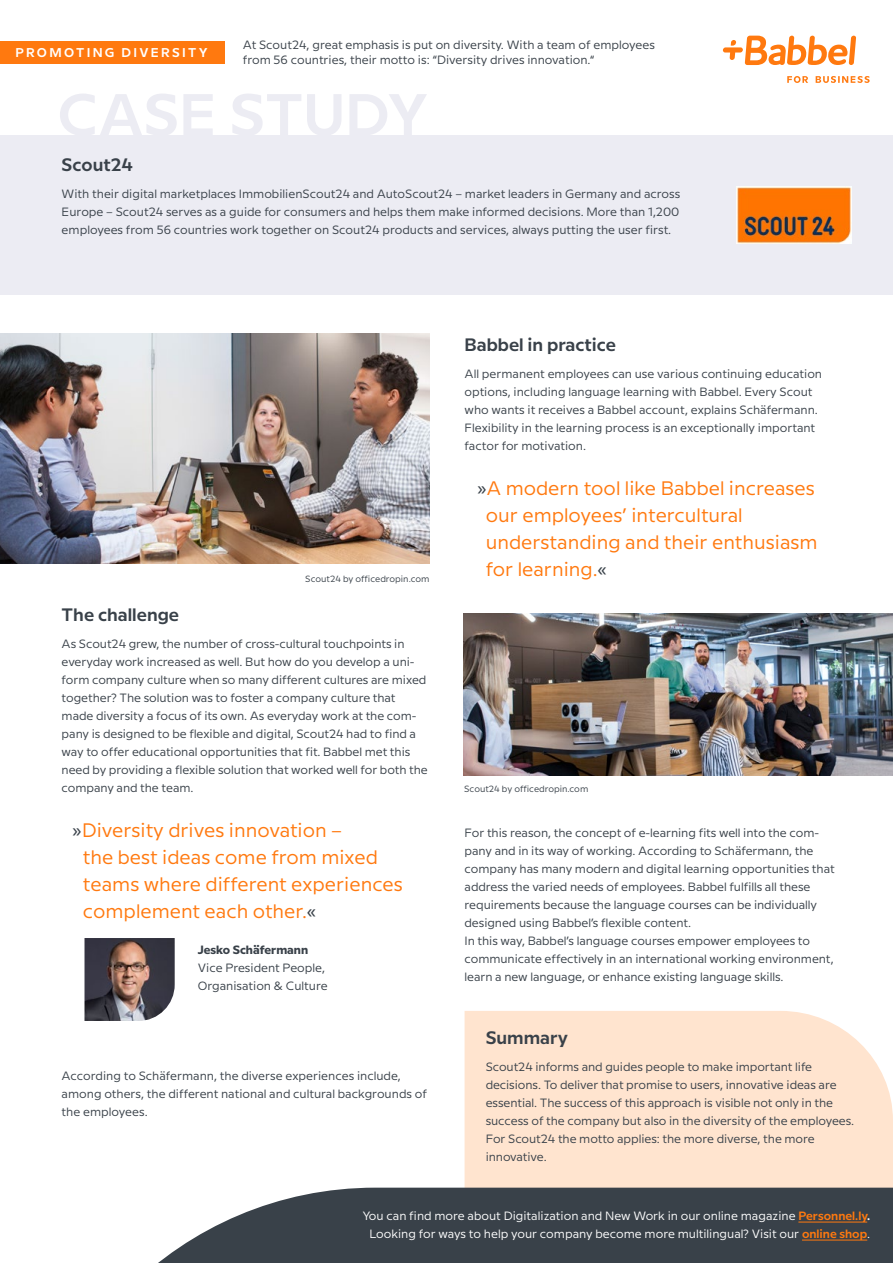
<style>
.page{position:relative;width:893px;height:1263px;background:#fff}
.page>*{position:absolute;margin:0;border:0;box-sizing:border-box;transform-origin:0 0}
.Zitat{font:19.5px/27px "Babbel Milliard";color:#ff790f}
.head_12pt_18pt{font:600 18px "Babbel Milliard";color:#394149}
.t1{font:600 12.75px "Babbel Milliard";letter-spacing:.18em;color:#fff}
.Copy_8pt_12pt{font:12px/18px "Babbel Milliard";letter-spacing:-.005em;color:#394149}
.t2{font:12px "Babbel Milliard";color:#fff}
.Copy_8pt_12pt-2{font:700 12px "Babbel Milliard";color:#394149}
.Copy_8pt_12pt-3{font:9px "Babbel Milliard";color:#394149}
.s1{color:#394149}
.s2{font-weight:600;color:#ff790f}
.s3{font-weight:600}
</style>
<div class="page">
<div style="left:465px;top:1011px;width:428px;height:177px;background:#ffe4cf"></div>
<div style="left:0;top:135px;width:893px;height:160px;background:#ececf3"></div>
<svg style="left:158px;top:1188px;width:735px;height:75px;background:#4b5259"></svg>
<img style="left:85px;top:938px;width:90px;height:83px">
<img style="left:736px;top:186px;width:115px;height:58px">
<div style="left:0;top:41px;width:225px;height:23px;background:#ff790f"></div>
<img style="left:0;top:333px;width:429px;height:230px">
<img style="left:463px;top:613px;width:430px;height:162px">
<hr style="left:798px;top:1222px;width:69px;height:1px;background:#ff790f">
<hr style="left:802px;top:1240px;width:65px;height:1px;background:#ff790f">
<svg style="left:723px;top:36px;width:133px;height:29px"></svg>
<svg style="left:787px;top:76px;width:83px;height:7px"></svg>
<p class="t1" style="left:15px;top:43px;width:194px">PROMOTING DIVERSITY</p>
<p class="Copy_8pt_12pt" style="left:243px;top:35px;width:414px">At Scout24, great emphasis is put on diversity. With a team of employees</p>
<p class="Copy_8pt_12pt" style="left:243px;top:50px;width:353px">from 56 countries, their motto is: “Diversity drives innovation.“</p>
<p class="head_12pt_18pt" style="left:62px;top:151px;width:73px">Scout24</p>
<p class="Copy_8pt_12pt" style="left:62px;top:184px;width:620px;text-align:justify">With their digital marketplaces ImmobilienScout24 and AutoScout24 – market leaders in Germany and across Europe – Scout24 serves as a guide for consumers and helps them make informed decisions. More than 1,200 employees from 56 countries work together on Scout24 products and services, always putting the user first.</p>
<p class="Copy_8pt_12pt-3" style="left:305px;top:572px;width:126px">Scout24 by officedropin.com</p>
<p class="head_12pt_18pt" style="left:62px;top:601px;width:119px">The challenge</p>
<p class="Copy_8pt_12pt" style="left:62px;top:634px;width:368px">As Scout24 grew, the number of cross-cultural touchpoints in everyday work increased as well. But how do you develop a uni&shy;form company culture when so many different cultures are mixed together? The solution was to foster a company culture that made diversity a focus of its own. As everyday work at the com&shy;pany is designed to be flexible and digital, Scout24 had to find a way to offer educational opportunities that fit. Babbel met this need by providing a flexible solution that worked well for both the company and the team.</p>
<p class="Zitat" style="left:83px;top:815px;width:322px;text-indent:-11px"><span class="s1">»</span>Diversity drives innovation –<br>the best ideas come from mixed teams where different experiences complement each other.<span class="s1">«</span></p>
<p class="Copy_8pt_12pt-2" style="left:198px;top:941px;width:112px">Jesko Schäfermann</p>
<p class="Copy_8pt_12pt" style="left:198px;top:958px;width:129px">Vice President People,</p>
<p class="Copy_8pt_12pt" style="left:198px;top:976px;width:132px">Organisation &amp; Culture</p>
<p class="Copy_8pt_12pt" style="left:62px;top:1066px;width:367px">According to Schäfermann, the diverse experiences include, among others, the different national and cultural backgrounds of the employees.</p>
<p class="head_12pt_18pt" style="left:465px;top:331px;width:153px">Babbel in practice</p>
<p class="Copy_8pt_12pt" style="left:465px;top:364px;width:359px">All permanent employees can use various continuing education options, including language learning with Babbel. Every Scout who wants it receives a Babbel account, explains Schäfermann.<br>Flexibility in the learning process is an exceptionally important factor for motivation.</p>
<p class="Zitat" style="left:486px;top:473px;width:333px;text-indent:-9px"><span class="s1">»</span>A modern tool like Babbel increases our employees’ intercultural understanding and their enthusiasm for learning.<span class="s1">«</span></p>
<p class="Copy_8pt_12pt-3" style="left:464px;top:783px;width:126px">Scout24 by officedropin.com</p>
<p class="Copy_8pt_12pt" style="left:465px;top:823px;width:372px">For this reason, the concept of e-learning fits well into the com&shy;pany and in its way of working. According to Schäfermann, the company has many modern and digital learning opportunities that address the varied needs of employees. Babbel fulfills all these requirements because the language courses can be individually designed using Babbel’s flexible content.</p>
<p class="Copy_8pt_12pt" style="left:465px;top:931px;width:371px">In this way, Babbel’s language courses empower employees to communicate effectively in an international working environment, learn a new language, or enhance existing language skills.</p>
<p class="head_12pt_18pt" style="left:486px;top:1024px;width:84px">Summary</p>
<p class="Copy_8pt_12pt" style="left:486px;top:1057px;width:370px">Scout24 informs and guides people to make important life decisions. To deliver that promise to users, innovative ideas are essential. The success of this approach is visible not only in the success of the company but also in the diversity of the employees.<br>For Scout24 the motto applies: the more diverse, the more innovative.</p>
<p class="t2" style="left:362px;top:1207px;width:509px">You can find more about Digitalization and New Work in our online magazine <span class="s2">Personnel.ly</span><span class="s3">.</span></p>
<p class="t2" style="left:369px;top:1225px;width:502px">Looking for ways to help your company become more multilingual? Visit our <span class="s2">online shop</span>.</p>
</div>
